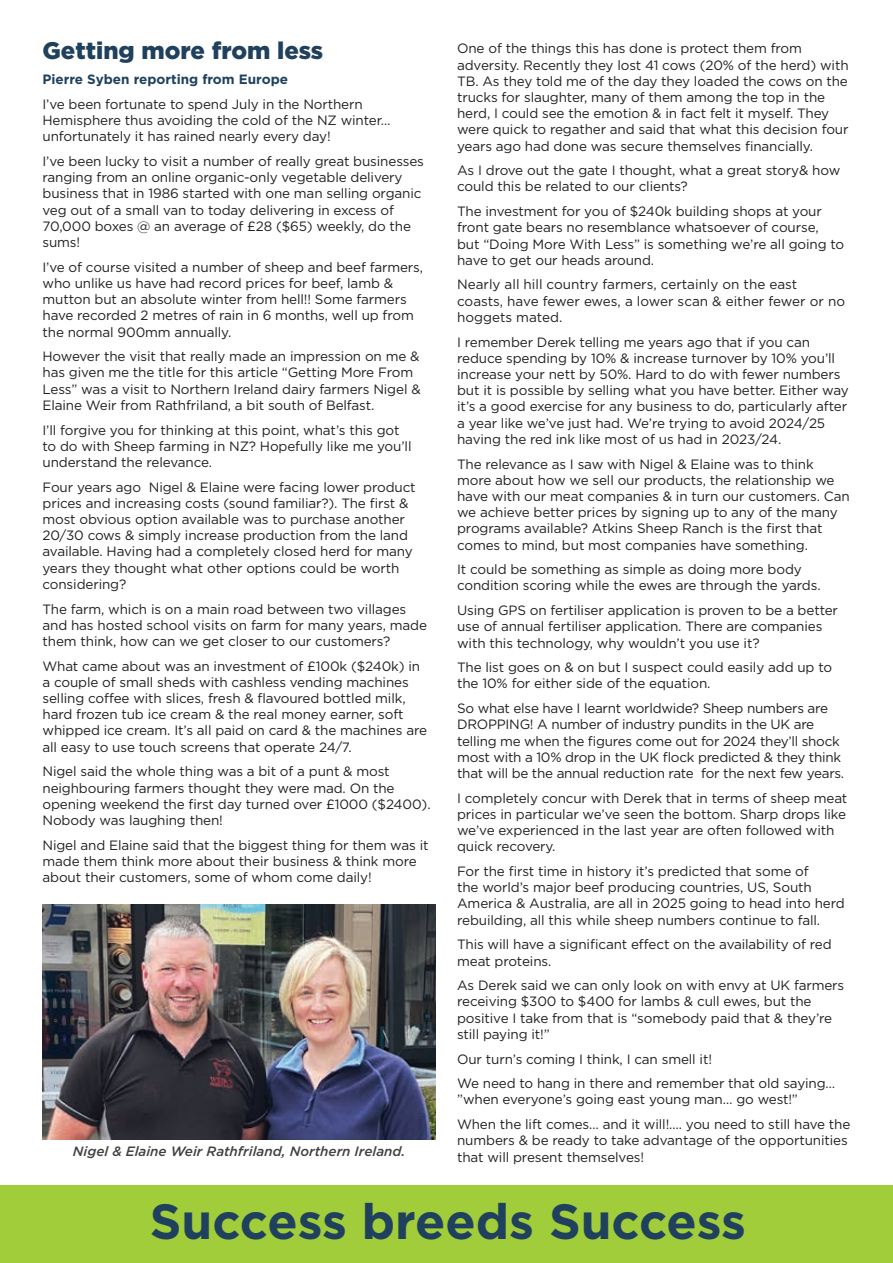
<style>
.page{position:relative;width:893px;height:1263px;background:#fff}
.page>*{position:absolute;margin:0;border:0;box-sizing:border-box;transform-origin:0 0}
.t1{font:700 49.5px "Gotham";color:#20415d}
.t2{font:900 24px "Gotham";color:#20415d}
.t3{font:13.5px/16.2px "Gotham";letter-spacing:-.01em;color:#231f20}
.t4{font:italic 500 13.5px "Gotham";color:#414142}
.t5{font:700 13.5px "Gotham";color:#20415d}
</style>
<div class="page">
<div style="left:0;top:1185px;width:893px;height:78px;background:#a1cd3a"></div>
<img style="left:43px;top:905px;width:393px;height:234px">
<h2 class="t2" style="left:43px;top:34px;width:282px">Getting more from less</h2>
<p class="t5" style="left:43px;top:70px;width:247px">Pierre Syben reporting from Europe</p>
<p class="t3" style="left:43px;top:96px;width:350px">I’ve been fortunate to spend July in the Northern<br>Hemisphere thus avoiding the cold of the NZ winter… unfortunately it has rained nearly every day!</p>
<p class="t3" style="left:43px;top:153px;width:383px">I’ve been lucky to visit a number of really great businesses ranging from an online organic-only vegetable delivery business that in 1986 started with one man selling organic veg out of a small van to today delivering in excess of 70,000 boxes @ an average of £28 ($65) weekly, do the sums!</p>
<p class="t3" style="left:43px;top:259px;width:382px">I’ve of course visited a number of sheep and beef farmers, who unlike us have had record prices for beef, lamb &amp; mutton but an absolute winter from hell!! Some farmers have recorded 2 metres of rain in 6 months, well up from the normal 900mm annually.</p>
<p class="t3" style="left:43px;top:348px;width:380px">However the visit that really made an impression on me &amp; has given me the title for this article “Getting More From Less” was a visit to Northern Ireland dairy farmers Nigel &amp; Elaine Weir from Rathfriland, a bit south of Belfast.</p>
<p class="t3" style="left:43px;top:421px;width:370px">I’ll forgive you for thinking at this point, what’s this got to do with Sheep farming in NZ? Hopefully like me you’ll understand the relevance.</p>
<p class="t3" style="left:43px;top:478px;width:375px">Four years ago Nigel &amp; Elaine were facing lower product prices and increasing costs (sound familiar?). The first &amp; most obvious option available was to purchase another 20/30 cows &amp; simply increase production from the land available. Having had a completely closed herd for many years they thought what other options could be worth considering?</p>
<p class="t3" style="left:43px;top:600px;width:386px">The farm, which is on a main road between two villages and has hosted school visits on farm for many years, made them think, how can we get closer to our customers?</p>
<p class="t3" style="left:43px;top:657px;width:386px">What came about was an investment of £100k ($240k) in a couple of small sheds with cashless vending machines selling coffee with slices, fresh &amp; flavoured bottled milk, hard frozen tub ice cream &amp; the real money earner, soft whipped ice cream. It’s all paid on card &amp; the machines are all easy to use touch screens that operate 24/7.</p>
<p class="t3" style="left:43px;top:763px;width:390px">Nigel said the whole thing was a bit of a punt &amp; most neighbouring farmers thought they were mad. On the opening weekend the first day turned over £1000 ($2400).<br>Nobody was laughing then!</p>
<p class="t3" style="left:43px;top:836px;width:388px">Nigel and Elaine said that the biggest thing for them was it made them think more about their business &amp; think more about their customers, some of whom come daily!</p>
<p class="t4" style="left:73px;top:1142px;width:334px">Nigel &amp; Elaine Weir Rathfriland, Northern Ireland.</p>
<p class="t3" style="left:457px;top:40px;width:393px">One of the things this has done is protect them from adversity. Recently they lost 41 cows (20% of the herd) with TB. As they told me of the day they loaded the cows on the trucks for slaughter, many of them among the top in the herd, I could see the emotion &amp; in fact felt it myself. They were quick to regather and said that what this decision four years ago had done was secure themselves financially.</p>
<p class="t3" style="left:457px;top:162px;width:385px">As I drove out the gate I thought, what a great story&amp; how could this be related to our clients?</p>
<p class="t3" style="left:457px;top:203px;width:389px">The investment for you of $240k building shops at your front gate bears no resemblance whatsoever of course, but “Doing More With Less” is something we’re all going to have to get our heads around.</p>
<p class="t3" style="left:457px;top:276px;width:389px">Nearly all hill country farmers, certainly on the east coasts, have fewer ewes, a lower scan &amp; either fewer or no hoggets mated.</p>
<p class="t3" style="left:457px;top:333px;width:393px">I remember Derek telling me years ago that if you can reduce spending by 10% &amp; increase turnover by 10% you’ll increase your nett by 50%. Hard to do with fewer numbers but it is possible by selling what you have better. Either way it’s a good exercise for any business to do, particularly after a year like we’ve just had. We’re trying to avoid 2024/25 having the red ink like most of us had in 2023/24.</p>
<p class="t3" style="left:457px;top:455px;width:394px">The relevance as I saw with Nigel &amp; Elaine was to think more about how we sell our products, the relationship we have with our meat companies &amp; in turn our customers. Can we achieve better prices by signing up to any of the many programs available? Atkins Sheep Ranch is the first that comes to mind, but most companies have something.</p>
<p class="t3" style="left:457px;top:561px;width:365px">It could be something as simple as doing more body condition scoring while the ewes are through the yards.</p>
<p class="t3" style="left:457px;top:602px;width:382px">Using GPS on fertiliser application is proven to be a better use of annual fertiliser application. There are companies with this technology, why wouldn’t you use it?</p>
<p class="t3" style="left:457px;top:659px;width:377px">The list goes on &amp; on but I suspect could easily add up to the 10% for either side of the equation.</p>
<p class="t3" style="left:457px;top:700px;width:389px">So what else have I learnt worldwide? Sheep numbers are DROPPING! A number of industry pundits in the UK are telling me when the figures come out for 2024 they’ll shock most with a 10% drop in the UK flock predicted &amp; they think that will be the annual reduction rate for the next few years.</p>
<p class="t3" style="left:457px;top:789px;width:392px">I completely concur with Derek that in terms of sheep meat prices in particular we’ve seen the bottom. Sharp drops like we’ve experienced in the last year are often followed with quick recovery.</p>
<p class="t3" style="left:457px;top:863px;width:389px">For the first time in history it’s predicted that some of<br>the world’s major beef producing countries, US, South America &amp; Australia, are all in 2025 going to head into herd rebuilding, all this while sheep numbers continue to fall.</p>
<p class="t3" style="left:457px;top:936px;width:376px">This will have a significant effect on the availability of red meat proteins.</p>
<p class="t3" style="left:457px;top:977px;width:389px">As Derek said we can only look on with envy at UK farmers receiving $300 to $400 for lambs &amp; cull ewes, but the positive I take from that is “somebody paid that &amp; they’re still paying it!”</p>
<p class="t3" style="left:457px;top:1046px;width:380px;line-height:24.8px">Our turn’s coming I think, I can smell it!<br>We need to hang in there and remember that old saying…</p>
<p class="t3" style="left:457px;top:1087px;width:395px;line-height:24.8px">”when everyone’s going east young man… go west!”<br>When the lift comes… and it will!…. you need to still have the</p>
<p class="t3" style="left:457px;top:1132px;width:392px">numbers &amp; be ready to take advantage of the opportunities that will present themselves!</p>
<h1 class="t1" style="left:150px;top:1188px;width:598px">Success breeds Success</h1>
</div>
